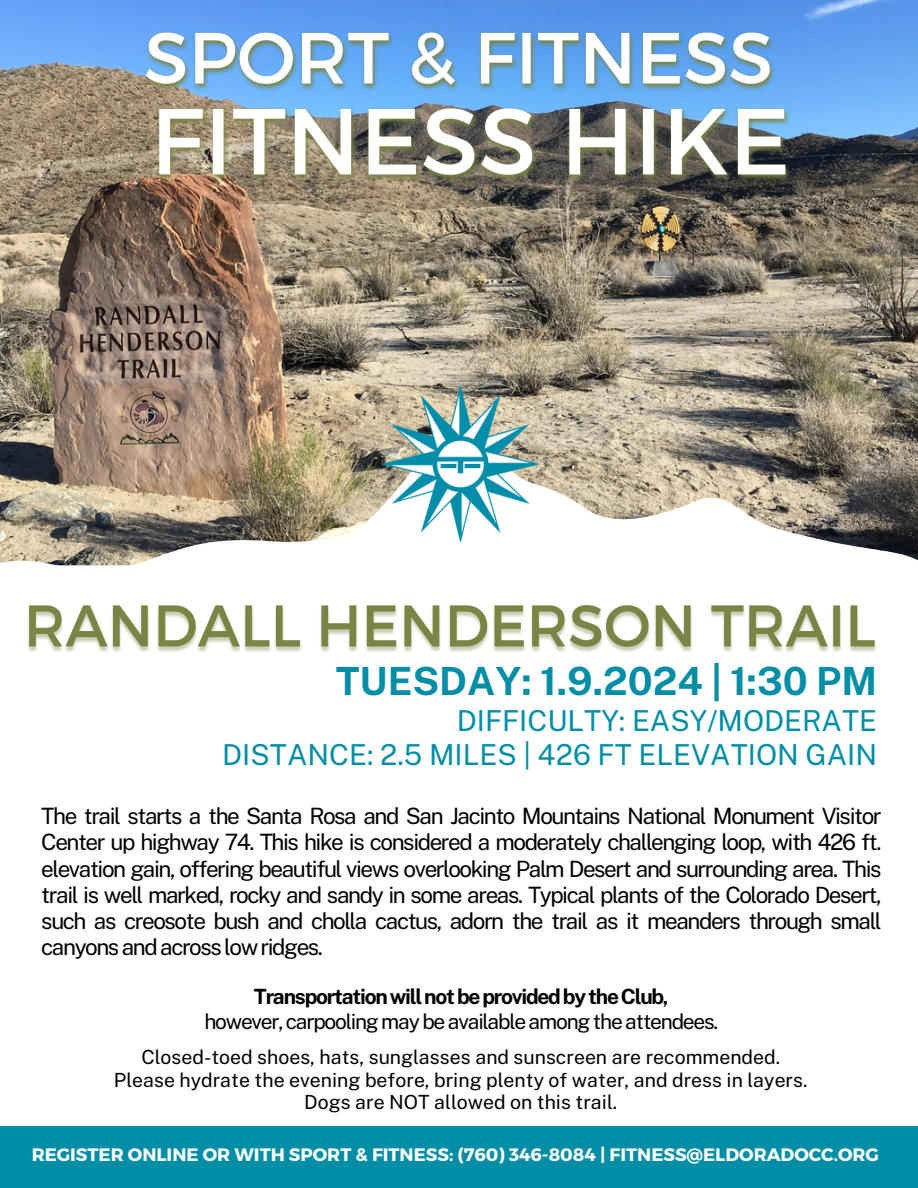
<style>
.page{position:relative;width:918px;height:1188px;background:#fff}
.page>*{position:absolute;margin:0;border:0;box-sizing:border-box;transform-origin:0 0}
.t1{font:700 38.85px "Public Sans";color:#008ea6}
.t2{font:28.8px "Public Sans";color:#008ea6}
.t3{font:22.5px/26.2px "Public Sans";letter-spacing:-.065em;color:#000;text-align:justify}
.t4{font:21px "Public Sans";letter-spacing:-.06em;color:#000}
.t5{font:700 21px "Public Sans";letter-spacing:-.06em;color:#000}
.t6{font:19.5px "Public Sans";color:#000}
.t7{font:700 18px "Montserrat";color:#fff}
</style>
<div class="page">
<img style="left:0;top:0;width:918px;height:437px">
<img style="left:0;top:437px;width:918px;height:129px">
<img style="left:382px;top:385px;width:157px;height:158px">
<div style="left:0;top:1126px;width:918px;height:62px;background:#008ea6"></div>
<img style="left:28px;top:605px;width:848px;height:47px">
<img style="left:120px;top:13px;width:676px;height:180px">
<p class="t1" style="left:336px;top:658px;width:543px">TUESDAY: 1.9.2024 | 1:30 PM</p>
<p class="t2" style="left:457px;top:703px;width:422px">DIFFICULTY: EASY/MODERATE</p>
<p class="t2" style="left:222px;top:737px;width:656px">DISTANCE: 2.5 MILES | 426 FT ELEVATION GAIN</p>
<p class="t3" style="left:41px;top:803px;width:842px">The trail starts a the Santa Rosa and San Jacinto Mountains National Monument Visitor Center up highway 74. This hike is considered a moderately challenging loop, with 426 ft. elevation gain, offering beautiful views overlooking Palm Desert and surrounding area. This trail is well marked, rocky and sandy in some areas. Typical plants of the Colorado Desert, such as creosote bush and cholla cactus, adorn the trail as it meanders through small canyons and across low ridges.</p>
<p class="t5" style="left:254px;top:984px;width:416px">TransportationwillnotbeprovidedbytheClub,</p>
<p class="t4" style="left:204px;top:1009px;width:515px">however, carpooling may be available among the attendees.</p>
<p class="t6" style="left:141px;top:1045px;width:640px">Closed-toed shoes, hats, sunglasses and sunscreen are recommended.</p>
<p class="t6" style="left:114px;top:1068px;width:695px">Please hydrate the evening before, bring plenty of water, and dress in layers.</p>
<p class="t6" style="left:304px;top:1091px;width:314px">Dogs are NOT allowed on this trail.</p>
<p class="t7" style="left:32px;top:1143px;width:849px">REGISTER ONLINE OR WITH SPORT &amp; FITNESS: (760) 346-8084 | FITNESS@ELDORADOCC.ORG</p>
</div>
